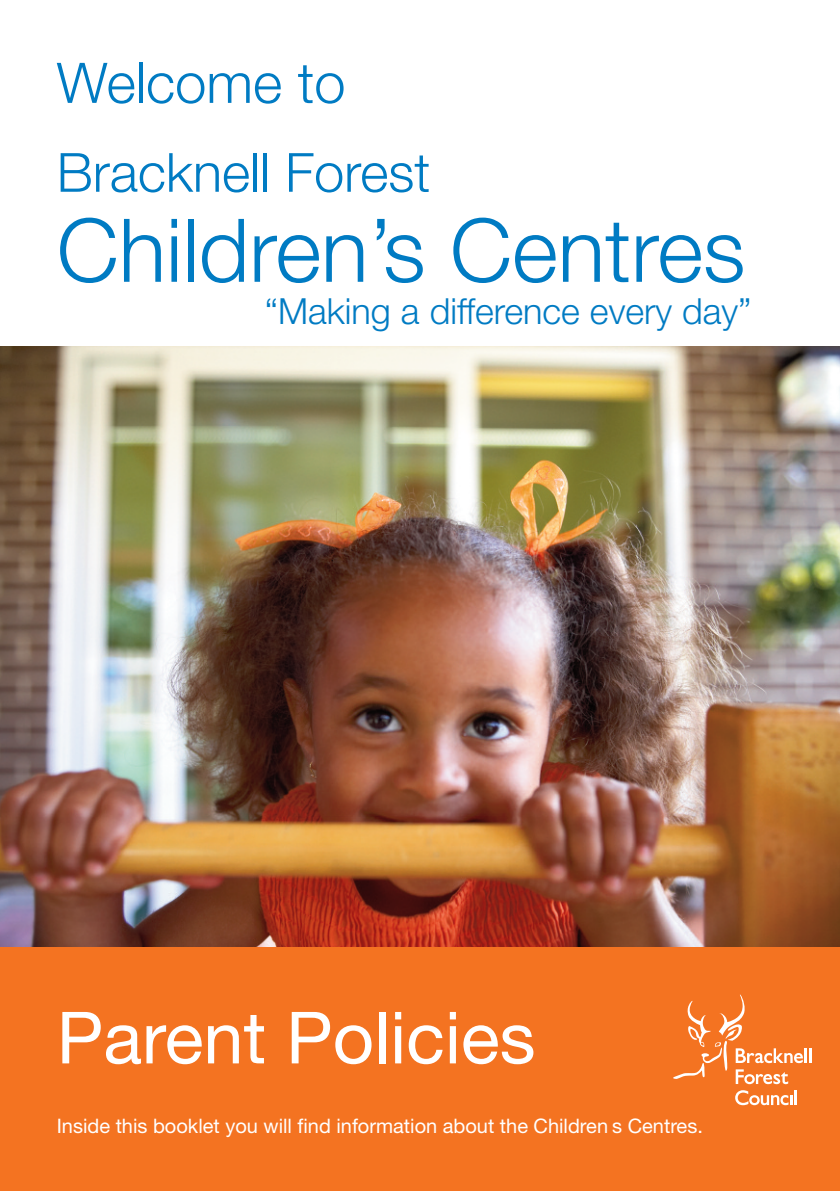
<style>
.page{position:relative;width:840px;height:1191px;background:#fff}
.page>*{position:absolute;margin:0;border:0;box-sizing:border-box;transform-origin:0 0}
.t1{font:300 88px "Helvetica Neue";color:#007bc3}
.t2{font:72px "Helvetica Neue";color:#fff}
.t3{font:300 56px "Helvetica Neue";color:#007bc3}
.t4{font:300 54px "Helvetica Neue";color:#007bc3}
.t5{font:300 36px "Helvetica Neue";color:#007bc3}
.t6{font:20px "Helvetica Neue";color:#fff}
</style>
<div class="page">
<div style="left:0;top:946px;width:839px;height:245px;background:#f47321"></div>
<img style="left:0;top:346px;width:839px;height:601px">
<svg style="left:673px;top:994px;width:137px;height:90px"></svg>
<svg style="left:735px;top:1090px;width:61px;height:15px"></svg>
<p class="t3" style="left:57px;top:38px;width:290px">Welcome to</p>
<p class="t4" style="left:57px;top:129px;width:375px">Bracknell Forest</p>
<h1 class="t1" style="left:57px;top:179px;width:689px">Children’s Centres</h1>
<h2 class="t5" style="left:265px;top:282px;width:488px">“Making a difference every day”</h2>
<p class="t2" style="left:57px;top:1012px;width:480px">Parent Policies</p>
<p class="t6" style="left:57px;top:1118px;width:647px">Inside this booklet you will find information about the Children s Centres.</p>
</div>
